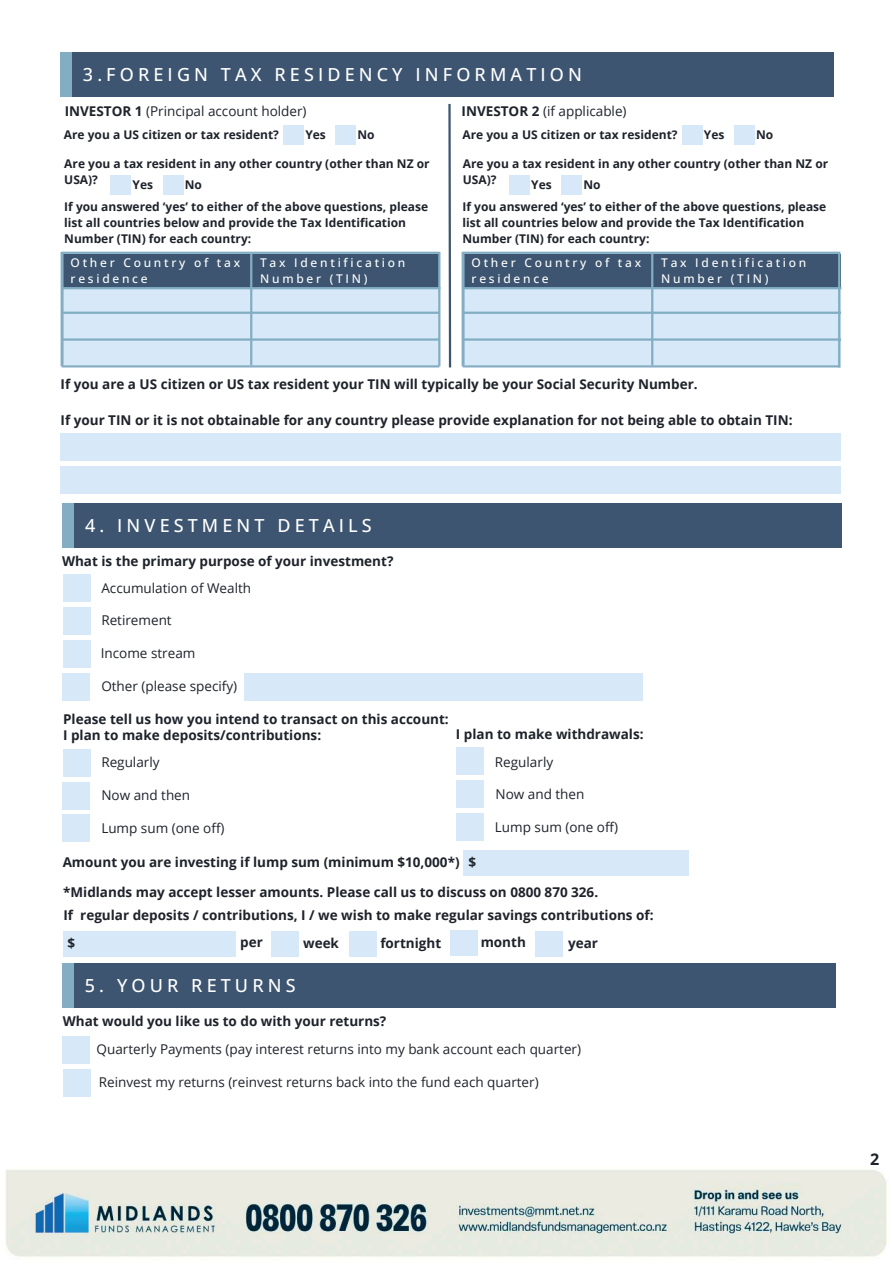
<style>
.page{position:relative;width:894px;height:1264px;background:#fff}
.page>*{position:absolute;margin:0;border:0;box-sizing:border-box;transform-origin:0 0}
.t1{font:500 18px "Open Sans";letter-spacing:.23em;color:#fff}
.t2{font:700 16.05px "Open Sans";color:#1e232b}
.t3{font:700 13.5px/16.6px "Open Sans";color:#1e232b}
.t4{font:13.5px "Open Sans";color:#1e232b}
.t5{font:700 12px/16px "Open Sans";color:#1e232b}
.t6{font:500 12px/16px "Open Sans";letter-spacing:.23em;color:#fff}
.s1{font-weight:700}
</style>
<div class="page">
<div style="left:111px;top:175px;width:20px;height:20px;background:#d7e9f8"></div>
<div style="left:283px;top:125px;width:20px;height:19px;background:#d7e9f8"></div>
<div style="left:336px;top:125px;width:20px;height:19px;background:#d7e9f8"></div>
<div style="left:163px;top:175px;width:20px;height:20px;background:#d7e9f8"></div>
<svg style="left:448px;top:103px;width:4px;height:265px"></svg>
<div style="left:509px;top:175px;width:20px;height:20px;background:#d7e9f8"></div>
<div style="left:682px;top:125px;width:20px;height:19px;background:#d7e9f8"></div>
<div style="left:734px;top:125px;width:20px;height:19px;background:#d7e9f8"></div>
<div style="left:561px;top:175px;width:20px;height:20px;background:#d7e9f8"></div>
<div style="left:63px;top:254px;width:376px;height:34px;background:#3d5570"></div>
<div style="left:63px;top:288px;width:188px;height:26px;background:#d7e9f8"></div>
<div style="left:251px;top:288px;width:188px;height:26px;background:#d7e9f8"></div>
<div style="left:63px;top:314px;width:188px;height:25px;background:#d7e9f8"></div>
<div style="left:251px;top:314px;width:188px;height:25px;background:#d7e9f8"></div>
<div style="left:63px;top:339px;width:188px;height:26px;background:#d7e9f8"></div>
<div style="left:251px;top:339px;width:188px;height:26px;background:#d7e9f8"></div>
<hr style="left:250px;top:254px;width:2px;height:111px;background:#82adc2">
<hr style="left:63px;top:287px;width:377px;height:2px;background:#82adc2">
<hr style="left:62px;top:311px;width:378px;height:3px;background:#82adc2">
<hr style="left:62px;top:338px;width:378px;height:3px;background:#82adc2">
<hr style="left:62px;top:365px;width:377px;height:2px;background:#82adc2">
<hr style="left:61px;top:254px;width:3px;height:111px;background:#82adc2">
<hr style="left:438px;top:252px;width:2px;height:114px;background:#82adc2">
<hr style="left:61px;top:252px;width:2px;height:114px;background:#82adc2">
<hr style="left:62px;top:252px;width:377px;height:2px;background:#82adc2">
<div style="left:463px;top:254px;width:377px;height:34px;background:#3d5570"></div>
<div style="left:463px;top:288px;width:189px;height:26px;background:#d7e9f8"></div>
<div style="left:652px;top:288px;width:188px;height:26px;background:#d7e9f8"></div>
<div style="left:463px;top:314px;width:189px;height:25px;background:#d7e9f8"></div>
<div style="left:652px;top:314px;width:188px;height:25px;background:#d7e9f8"></div>
<div style="left:463px;top:339px;width:189px;height:26px;background:#d7e9f8"></div>
<div style="left:652px;top:339px;width:188px;height:26px;background:#d7e9f8"></div>
<hr style="left:651px;top:254px;width:2px;height:111px;background:#82adc2">
<hr style="left:463px;top:287px;width:378px;height:2px;background:#82adc2">
<hr style="left:463px;top:311px;width:377px;height:3px;background:#82adc2">
<hr style="left:463px;top:338px;width:377px;height:3px;background:#82adc2">
<hr style="left:837px;top:253px;width:3px;height:114px;background:#82adc2">
<hr style="left:462px;top:365px;width:378px;height:2px;background:#82adc2">
<hr style="left:462px;top:254px;width:2px;height:111px;background:#82adc2">
<hr style="left:461px;top:252px;width:2px;height:114px;background:#82adc2">
<hr style="left:462px;top:252px;width:378px;height:2px;background:#82adc2">
<div style="left:61px;top:433px;width:779px;height:27px;background:#d7e9f8"></div>
<div style="left:61px;top:466px;width:779px;height:27px;background:#d7e9f8"></div>
<div style="left:62px;top:503px;width:18px;height:45px;background:#82adc2"></div>
<div style="left:74px;top:503px;width:766px;height:45px;background:#3d5570"></div>
<div style="left:63px;top:574px;width:27px;height:27px;background:#d7e9f8"></div>
<div style="left:63px;top:607px;width:27px;height:27px;background:#d7e9f8"></div>
<div style="left:63px;top:640px;width:28px;height:27px;background:#d7e9f8"></div>
<div style="left:62px;top:673px;width:28px;height:27px;background:#d7e9f8"></div>
<div style="left:244px;top:673px;width:398px;height:27px;background:#d7e9f8"></div>
<div style="left:63px;top:749px;width:27px;height:27px;background:#d7e9f8"></div>
<div style="left:455px;top:747px;width:28px;height:28px;background:#d7e9f8"></div>
<div style="left:455px;top:780px;width:28px;height:27px;background:#d7e9f8"></div>
<div style="left:455px;top:813px;width:28px;height:27px;background:#d7e9f8"></div>
<div style="left:62px;top:782px;width:28px;height:27px;background:#d7e9f8"></div>
<div style="left:62px;top:814px;width:28px;height:28px;background:#d7e9f8"></div>
<div style="left:463px;top:849px;width:226px;height:26px;background:#d7e9f8"></div>
<div style="left:63px;top:930px;width:173px;height:26px;background:#d7e9f8"></div>
<div style="left:270px;top:930px;width:28px;height:26px;background:#d7e9f8"></div>
<div style="left:348px;top:930px;width:28px;height:26px;background:#d7e9f8"></div>
<div style="left:449px;top:930px;width:28px;height:25px;background:#d7e9f8"></div>
<div style="left:535px;top:930px;width:28px;height:26px;background:#d7e9f8"></div>
<div style="left:62px;top:963px;width:18px;height:44px;background:#82adc2"></div>
<div style="left:74px;top:963px;width:761px;height:44px;background:#3d5570"></div>
<div style="left:62px;top:1036px;width:28px;height:27px;background:#d7e9f8"></div>
<div style="left:63px;top:1068px;width:28px;height:28px;background:#d7e9f8"></div>
<div style="left:60px;top:52px;width:18px;height:44px;background:#82adc2"></div>
<div style="left:72px;top:52px;width:761px;height:44px;background:#3d5570"></div>
<img style="left:6px;top:1170px;width:881px;height:87px">
<h1 class="t1" style="left:83px;top:62px;width:500px">3.FOREIGN TAX RESIDENCY INFORMATION</h1>
<p class="t4" style="left:65px;top:102px;width:243px"><span class="s1">INVESTOR 1</span> (Principal account holder)</p>
<p class="t4" style="left:461px;top:102px;width:166px"><span class="s1">INVESTOR 2</span> (if applicable)</p>
<p class="t5" style="left:64px;top:126px;width:216px">Are you a US citizen or tax resident?</p>
<p class="t5" style="left:305px;top:126px;width:22px">Yes</p>
<p class="t5" style="left:357px;top:126px;width:19px">No</p>
<p class="t5" style="left:64px;top:156px;width:367px">Are you a tax resident in any other country (other than NZ or<br>USA)?</p>
<p class="t5" style="left:64px;top:173px;width:365px;line-height:22.2px;text-indent:120px">No<br>If you answered ‘yes’ to either of the above questions, please</p>
<p class="t5" style="left:64px;top:214px;width:343px">list all countries below and provide the Tax Identification<br>Number (TIN) for each country:</p>
<p class="t5" style="left:132px;top:176px;width:22px">Yes</p>
<p class="t5" style="left:462px;top:126px;width:216px">Are you a US citizen or tax resident?</p>
<p class="t5" style="left:703px;top:126px;width:22px">Yes</p>
<p class="t5" style="left:756px;top:126px;width:19px">No</p>
<p class="t5" style="left:462px;top:156px;width:367px">Are you a tax resident in any other country (other than NZ or<br>USA)?</p>
<p class="t5" style="left:531px;top:176px;width:22px">Yes</p>
<p class="t5" style="left:583px;top:176px;width:19px">No</p>
<p class="t5" style="left:462px;top:198px;width:365px">If you answered ‘yes’ to either of the above questions, please list all countries below and provide the Tax Identification<br>Number (TIN) for each country:</p>
<p class="t6" style="left:71px;top:254px;width:171px">Other Country of tax residence</p>
<p class="t6" style="left:260px;top:254px;width:147px">Tax Identification<br>Number (TIN)</p>
<p class="t6" style="left:471px;top:254px;width:171px">Other Country of tax residence</p>
<p class="t6" style="left:661px;top:254px;width:147px">Tax Identification<br>Number (TIN)</p>
<p class="t3" style="left:61px;top:375px;width:638px">If you are a US citizen or US tax resident your TIN will typically be your Social Security Number.</p>
<p class="t3" style="left:61px;top:411px;width:733px">If your TIN or it is not obtainable for any country please provide explanation for not being able to obtain TIN:</p>
<h1 class="t1" style="left:85px;top:513px;width:288px">4. INVESTMENT DETAILS</h1>
<p class="t3" style="left:62px;top:552px;width:333px">What is the primary purpose of your investment?</p>
<p class="t4" style="left:101px;top:578px;width:151px">Accumulation of Wealth</p>
<p class="t4" style="left:101px;top:611px;width:72px">Retirement</p>
<p class="t4" style="left:101px;top:644px;width:96px">Income stream</p>
<p class="t4" style="left:101px;top:676px;width:137px">Other (please specify)</p>
<p class="t3" style="left:63px;top:710px;width:387px">Please tell us how you intend to transact on this account:<br>I plan to make deposits/contributions:</p>
<p class="t4" style="left:101px;top:752px;width:60px">Regularly</p>
<p class="t4" style="left:101px;top:786px;width:90px">Now and then</p>
<p class="t4" style="left:101px;top:818px;width:125px">Lump sum (one off)</p>
<p class="t3" style="left:455px;top:725px;width:189px">I plan to make withdrawals:</p>
<p class="t4" style="left:495px;top:752px;width:60px">Regularly</p>
<p class="t4" style="left:495px;top:784px;width:90px">Now and then</p>
<p class="t4" style="left:495px;top:817px;width:125px">Lump sum (one off)</p>
<p class="t3" style="left:63px;top:853px;width:415px">Amount you are investing if lump sum (minimum $10,000*) $</p>
<p class="t3" style="left:63px;top:879px;width:591px;line-height:23.4px">*Midlands may accept lesser amounts. Please call us to discuss on 0800 870 326.<br>If regular deposits / contributions, I / we wish to make regular savings contributions of:</p>
<p class="t3" style="left:68px;top:934px;width:9px">$</p>
<p class="t3" style="left:240px;top:933px;width:24px">per</p>
<p class="t3" style="left:303px;top:934px;width:37px">week</p>
<p class="t3" style="left:380px;top:934px;width:62px">fortnight</p>
<p class="t3" style="left:480px;top:933px;width:47px">month</p>
<p class="t3" style="left:568px;top:934px;width:31px">year</p>
<h1 class="t1" style="left:85px;top:972px;width:212px">5. YOUR RETURNS</h1>
<p class="t3" style="left:63px;top:1012px;width:325px">What would you like us to do with your returns?</p>
<p class="t4" style="left:97px;top:1039px;width:486px">Quarterly Payments (pay interest returns into my bank account each quarter)</p>
<p class="t4" style="left:99px;top:1072px;width:441px">Reinvest my returns (reinvest returns back into the fund each quarter)</p>
<p class="t2" style="left:869px;top:1147px;width:11px">2</p>
</div>
